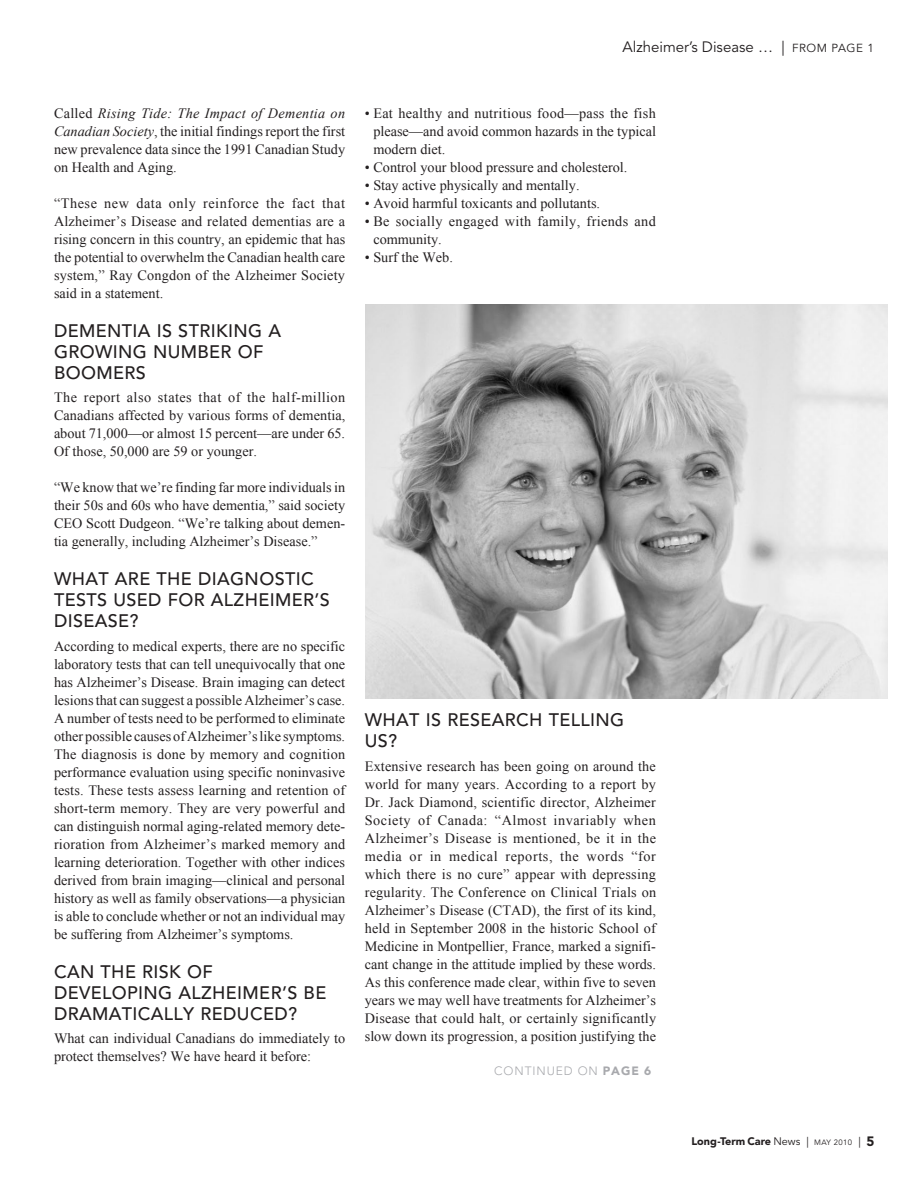
<style>
.page{position:relative;width:918px;height:1188px;background:#fff}
.page>*{position:absolute;margin:0;border:0;box-sizing:border-box;transform-origin:0 0}
.Sub_Head{font:500 18px/21px "Avenir";letter-spacing:.02em;color:#231f20}
.t1{font:15px "Avenir";color:#231f20}
.Body{font:14.25px/18px "Times New Roman";color:#231f20;text-align:justify}
.Body-2{font:14.25px/18px "Times New Roman";letter-spacing:.025em;color:#231f20}
.t2{font:300 12px "Avenir";letter-spacing:.075em;color:#a8a9ad}
.t3{font:900 10.8px "Avenir";color:#231f20}
.s1{font-size:11.7px}
.s2{font-style:italic}
.s3{font-weight:900}
.s4{font-weight:400}
.s5{font-weight:400;font-size:7.8px}
.s6{font-size:13.5px}
</style>
<div class="page">
<img style="left:366px;top:304px;width:522px;height:395px">
<p class="t1" style="left:622px;top:39px;width:253px">Alzheimer’s Disease … | <span class="s1">FROM PAGE 1</span></p>
<p class="Body" style="left:54px;top:104px;width:293px">Called <span class="s2">Rising Tide: The Impact of Dementia on Canadian Society</span>, the initial findings report the first new prevalence data since the 1991 Canadian Study on Health and Aging.</p>
<p class="Body" style="left:54px;top:194px;width:293px">“These new data only reinforce the fact that Alzheimer’s Disease and related dementias are a rising concern in this country, an epidemic that has the potential to overwhelm the Canadian health care system,” Ray Congdon of the Alzheimer Society said in a statement.</p>
<p class="Sub_Head" style="left:54px;top:321px;width:229px">DEMENTIA IS STRIKING A<br>GROWING NUMBER OF<br>BOOMERS</p>
<p class="Body" style="left:54px;top:388px;width:293px">The report also states that of the half-million Canadians affected by various forms of dementia, about 71,000—or almost 15 percent—are under 65.<br>Of those, 50,000 are 59 or younger.</p>
<p class="Body" style="left:54px;top:478px;width:293px">“We know that we’re finding far more individuals in their 50s and 60s who have dementia,” said society CEO Scott Dudgeon. “We’re talking about demen&shy;tia generally, including Alzheimer’s Disease.”</p>
<p class="Sub_Head" style="left:54px;top:569px;width:277px">WHAT ARE THE DIAGNOSTIC<br>TESTS USED FOR ALZHEIMER’S<br>DISEASE?</p>
<p class="Body" style="left:54px;top:637px;width:293px">According to medical experts, there are no specific laboratory tests that can tell unequivocally that one has Alzheimer’s Disease. Brain imaging can detect lesions that can suggest a possible Alzheimer’s case.<br>A number of tests need to be performed to eliminate other possible causes of Alzheimer’s like symptoms.<br>The diagnosis is done by memory and cognition performance evaluation using specific noninvasive tests. These tests assess learning and retention of short-term memory. They are very powerful and can distinguish normal aging-related memory dete&shy;rioration from Alzheimer’s marked memory and learning deterioration. Together with other indices derived from brain imaging—clinical and personal history as well as family observations—a physician is able to conclude whether or not an individual may be suffering from Alzheimer’s symptoms.</p>
<p class="Sub_Head" style="left:54px;top:961px;width:274px">CAN THE RISK OF<br>DEVELOPING ALZHEIMER’S BE<br>DRAMATICALLY REDUCED?</p>
<p class="Body" style="left:54px;top:1029px;width:293px">What can individual Canadians do immediately to protect themselves? We have heard it before:</p>
<p class="Body" style="left:373px;top:104px;width:284px;text-indent:-9px">• Eat healthy and nutritious food—pass the fish please—and avoid common hazards in the typical modern diet.</p>
<p class="Body" style="left:365px;top:158px;width:264px">• Control your blood pressure and cholesterol.</p>
<p class="Body" style="left:365px;top:176px;width:216px">• Stay active physically and mentally.</p>
<p class="Body" style="left:365px;top:194px;width:237px">• Avoid harmful toxicants and pollutants.</p>
<p class="Body-2" style="left:373px;top:212px;width:284px;text-indent:-9px">• Be socially engaged with family, friends and community.</p>
<p class="Body" style="left:365px;top:248px;width:90px">• Surf the Web.</p>
<p class="Sub_Head" style="left:365px;top:710px;width:261px">WHAT IS RESEARCH TELLING<br>US?</p>
<p class="Body" style="left:365px;top:757px;width:293px">Extensive research has been going on around the world for many years. According to a report by Dr. Jack Diamond, scientific director, Alzheimer Society of Canada: “Almost invariably when Alzheimer’s Disease is mentioned, be it in the media or in medical reports, the words “for which there is no cure” appear with depressing regularity. The Conference on Clinical Trials on Alzheimer’s Disease (CTAD), the first of its kind, held in September 2008 in the historic School of Medicine in Montpellier, France, marked a signifi&shy;cant change in the attitude implied by these words.<br>As this conference made clear, within five to seven years we may well have treatments for Alzheimer’s Disease that could halt, or certainly significantly slow down its progression, a position justifying the</p>
<p class="t2" style="left:494px;top:1064px;width:159px">CONTINUED ON <span class="s3">PAGE 6</span></p>
<p class="t3" style="left:691px;top:1134px;width:185px">Long-Term Care <span class="s4">News |</span> <span class="s5">MAY 2010</span> <span class="s4">|</span> <span class="s6">5</span></p>
</div>
